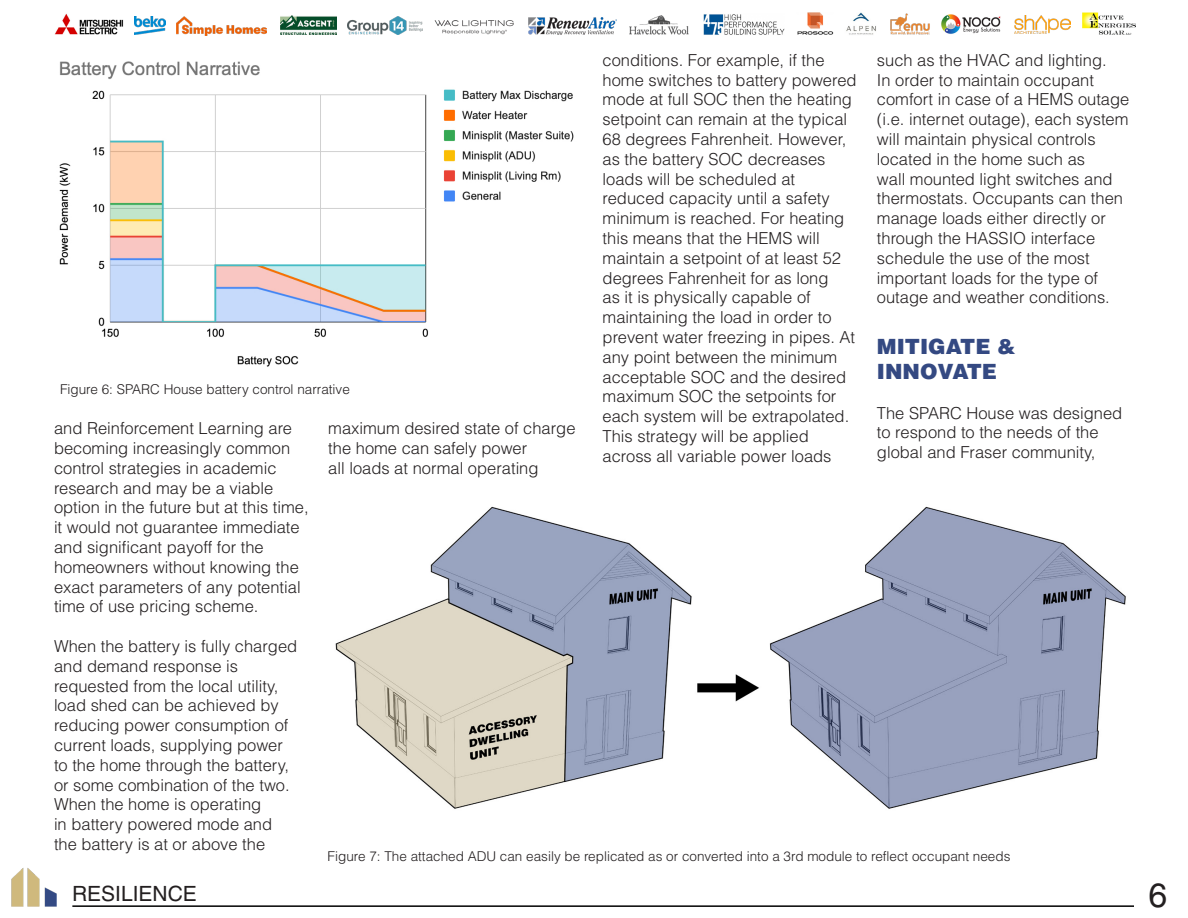
<style>
.page{position:relative;width:1188px;height:918px;background:#fff}
.page>*{position:absolute;margin:0;border:0;box-sizing:border-box;transform-origin:0 0}
.t1{font:33.9px "Helvetica";color:#231f20}
.t2{font:900 21px/25.2px "Helvetica";color:#344982}
.t3{font:21px "Helvetica";color:#231f20}
.t4{font:300 16.5px/19.8px "Helvetica";color:#231f20}
.t5{font:300 13.5px "Helvetica";color:#231f20}
</style>
<div class="page">
<hr style="left:72px;top:905px;width:1062px;height:2px;background:#000">
<img style="left:11px;top:868px;width:46px;height:39px">
<img style="left:55px;top:13px;width:69px;height:22px">
<img style="left:135px;top:17px;width:31px;height:17px">
<img style="left:177px;top:16px;width:90px;height:20px">
<img style="left:280px;top:15px;width:56px;height:19px">
<img style="left:348px;top:16px;width:75px;height:19px">
<img style="left:434px;top:20px;width:80px;height:15px">
<img style="left:529px;top:17px;width:88px;height:17px">
<img style="left:629px;top:15px;width:60px;height:20px">
<img style="left:703px;top:14px;width:81px;height:21px">
<img style="left:797px;top:12px;width:37px;height:23px">
<img style="left:846px;top:12px;width:30px;height:23px">
<img style="left:890px;top:13px;width:40px;height:22px">
<img style="left:942px;top:15px;width:59px;height:19px">
<img style="left:1014px;top:16px;width:56px;height:18px">
<img style="left:1083px;top:12px;width:53px;height:23px">
<img style="left:59px;top:61px;width:515px;height:306px">
<img style="left:335px;top:506px;width:791px;height:303px">
<p class="t4" style="left:603px;top:50px;width:255px">conditions. For example, if the home switches to battery powered mode at full SOC then the heating setpoint can remain at the typical<br>68 degrees Fahrenheit. However, as the battery SOC decreases loads will be scheduled at reduced capacity until a safety minimum is reached. For heating this means that the HEMS will maintain a setpoint of at least 52 degrees Fahrenheit for as long<br>as it is physically capable of maintaining the load in order to prevent water freezing in pipes. At any point between the minimum acceptable SOC and the desired maximum SOC the setpoints for each system will be extrapolated.<br>This strategy will be applied across all variable power loads</p>
<p class="t4" style="left:877px;top:50px;width:254px">such as the HVAC and lighting.<br>In order to maintain occupant comfort in case of a HEMS outage</p>
<p class="t4" style="left:877px;top:109px;width:253px">(i.e. internet outage), each system will maintain physical controls located in the home such as<br>wall mounted light switches and thermostats. Occupants can then manage loads either directly or through the HASSIO interface schedule the use of the most important loads for the type of outage and weather conditions.</p>
<h3 class="t2" style="left:877px;top:333px;width:141px">MITIGATE &amp;<br>INNOVATE</h3>
<p class="t4" style="left:877px;top:402px;width:247px">The SPARC House was designed to respond to the needs of the global and Fraser community,</p>
<p class="t5" style="left:60px;top:380px;width:291px">Figure 6: SPARC House battery control narrative</p>
<p class="t4" style="left:54px;top:418px;width:256px">and Reinforcement Learning are becoming increasingly common control strategies in academic research and may be a viable option in the future but at this time, it would not guarantee immediate and significant payoff for the homeowners without knowing the exact parameters of any potential time of use pricing scheme.</p>
<p class="t4" style="left:54px;top:636px;width:245px">When the battery is fully charged and demand response is requested from the local utility, load shed can be achieved by reducing power consumption of current loads, supplying power to the home through the battery, or some combination of the two.<br>When the home is operating<br>in battery powered mode and the battery is at or above the</p>
<p class="t4" style="left:328px;top:418px;width:249px">maximum desired state of charge the home can safely power<br>all loads at normal operating</p>
<p class="t5" style="left:328px;top:848px;width:684px">Figure 7: The attached ADU can easily be replicated as or converted into a 3rd module to reflect occupant needs</p>
<p class="t3" style="left:72px;top:881px;width:126px">RESILIENCE</p>
<h1 class="t1" style="left:1148px;top:875px;width:20px">6</h1>
</div>
